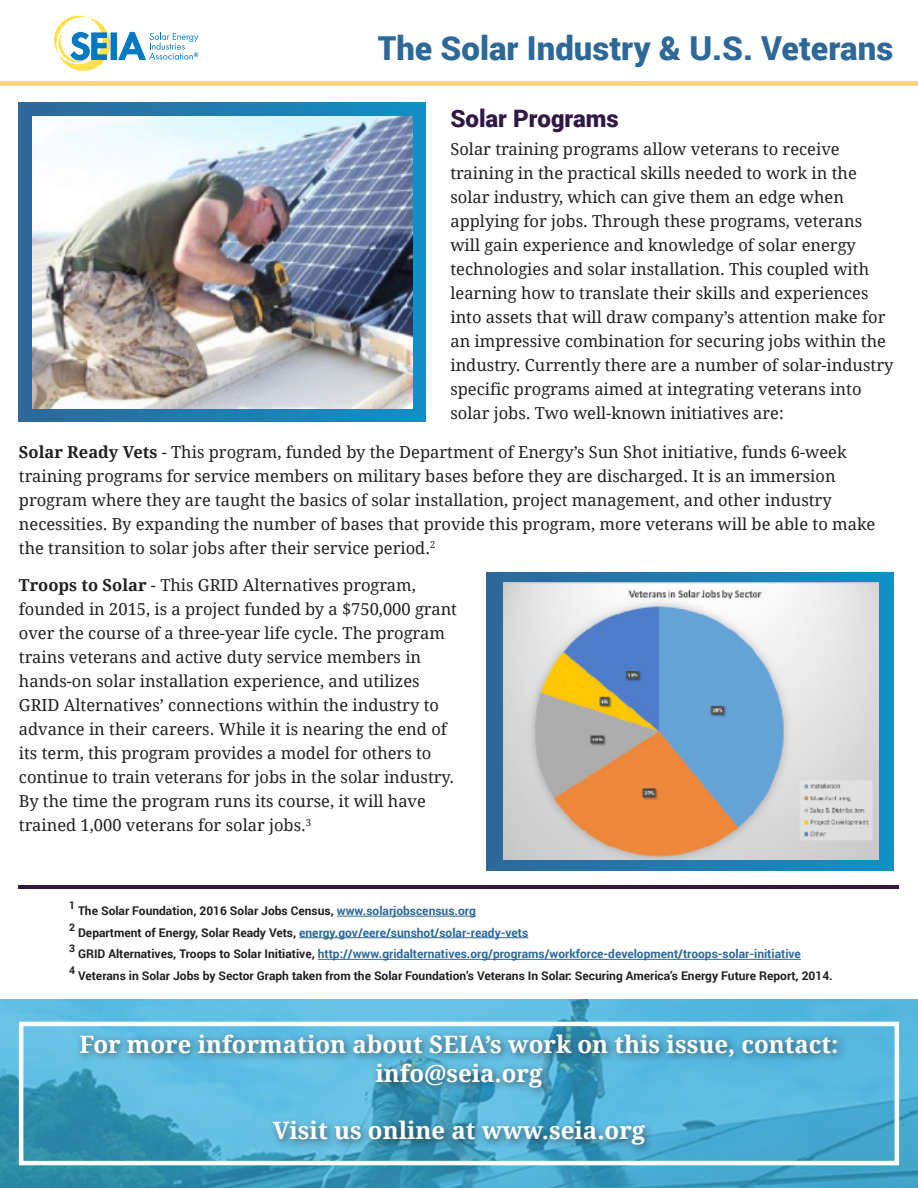
<style>
.page{position:relative;width:918px;height:1188px;background:#fff}
.page>*{position:absolute;margin:0;border:0;box-sizing:border-box;transform-origin:0 0}
.t1{font:900 33px "Roboto";color:#2d6899}
.t2{font:700 24px/28.8px "Droid Serif";color:#fff;text-align:center}
.t3{font:900 24px "Roboto";color:#311845}
.t4{font:16.5px/24px "Droid Serif";color:#231f20}
.t5{font:700 12px "Roboto";color:#2d6899}
.t6{font:700 12px "Roboto";color:#231f20}
.t7{font:700 10.5px "Roboto";color:#231f20}
.s1{font-weight:700}
.s2{color:#2d6899}
.s3{color:#231f20}
</style>
<div class="page">
<div style="left:0;top:81px;width:918px;height:5px;background:#fcd96c"></div>
<div style="left:111px;top:33px;width:6px;height:27px;background:#0079c2"></div>
<svg style="left:54px;top:16px;width:56px;height:55px"></svg>
<svg style="left:118px;top:32px;width:80px;height:28px"></svg>
<div style="left:19px;top:102px;width:407px;height:319px;background:linear-gradient(to right,#2e6898,#128fc7)"></div>
<img style="left:0;top:999px;width:918px;height:189px">
<div style="left:19px;top:1022px;width:880px;height:143px;border:4px solid #fff"></div>
<svg style="left:487px;top:572px;width:406px;height:298px;background:#267eb0"></svg>
<img style="left:503px;top:583px;width:375px;height:277px">
<div style="left:75px;top:1029px;width:772px;height:126px;background:#231f20;opacity:.65"></div>
<img style="left:33px;top:116px;width:380px;height:293px">
<hr style="left:19px;top:886px;width:880px;height:3px;background:#311845">
<hr style="left:337px;top:916px;width:139px;height:1px;background:#2d6899">
<hr style="left:299px;top:937px;width:229px;height:1px;background:#2d6899">
<hr style="left:318px;top:959px;width:483px;height:1px;background:#2d6899">
<h1 class="t1" style="left:378px;top:25px;width:517px">The Solar Industry &amp; U.S. Veterans</h1>
<h2 class="t3" style="left:450px;top:102px;width:170px">Solar Programs</h2>
<p class="t4" style="left:450px;top:137px;width:445px">Solar training programs allow veterans to receive training in the practical skills needed to work in the solar industry, which can give them an edge when applying for jobs. Through these programs, veterans will gain experience and knowledge of solar energy technologies and solar installation. This coupled with learning how to translate their skills and experiences into assets that will draw company’s attention make for an impressive combination for securing jobs within the industry. Currently there are a number of solar-industry specific programs aimed at integrating veterans into solar jobs. Two well-known initiatives are:</p>
<p class="t4" style="left:19px;top:440px;width:858px"><span class="s1">Solar Ready Vets</span> - This program, funded by the Department of Energy’s Sun Shot initiative, funds 6-week training programs for service members on military bases before they are discharged. It is an immersion program where they are taught the basics of solar installation, project management, and other industry necessities. By expanding the number of bases that provide this program, more veterans will be able to make the transition to solar jobs after their service period.<sup>2</sup></p>
<p class="t4" style="left:19px;top:573px;width:440px"><span class="s1">Troops to Solar</span> - This GRID Alternatives program, founded in 2015, is a project funded by a $750,000 grant over the course of a three-year life cycle. The program trains veterans and active duty service members in hands-on solar installation experience, and utilizes GRID Alternatives’ connections within the industry to advance in their careers. While it is nearing the end of its term, this program provides a model for others to continue to train veterans for jobs in the solar industry.<br>By the time the program runs its course, it will have trained 1,000 veterans for solar jobs.<sup>3</sup></p>
<p class="t7" style="left:69px;top:898px;width:8px">1</p>
<p class="t6" style="left:78px;top:903px;width:399px">The Solar Foundation, 2016 Solar Jobs Census, <span class="s2">www.solarjobscensus.org</span></p>
<p class="t7" style="left:69px;top:920px;width:8px">2</p>
<p class="t5" style="left:78px;top:924px;width:452px"><span class="s3">Department of Energy, Solar Ready Vets,</span> energy.gov/eere/sunshot/solar-ready-vets</p>
<p class="t7" style="left:69px;top:941px;width:8px">3</p>
<p class="t5" style="left:78px;top:946px;width:724px"><span class="s3">GRID Alternatives, Troops to Solar Initiative,</span> http://www.gridalternatives.org/programs/workforce-development/troops-solar-initiative</p>
<p class="t7" style="left:69px;top:963px;width:8px">4</p>
<p class="t6" style="left:78px;top:967px;width:756px">Veterans in Solar Jobs by Sector Graph taken from the Solar Foundation’s Veterans In Solar: Securing America’s Energy Future Report, 2014.</p>
<h2 class="t2" style="left:79px;top:1030px;width:761px">For more information about SEIA’s work on this issue, contact: info@seia.org</h2>
<h2 class="t2" style="left:273px;top:1117px;width:374px">Visit us online at www.seia.org</h2>
</div>
